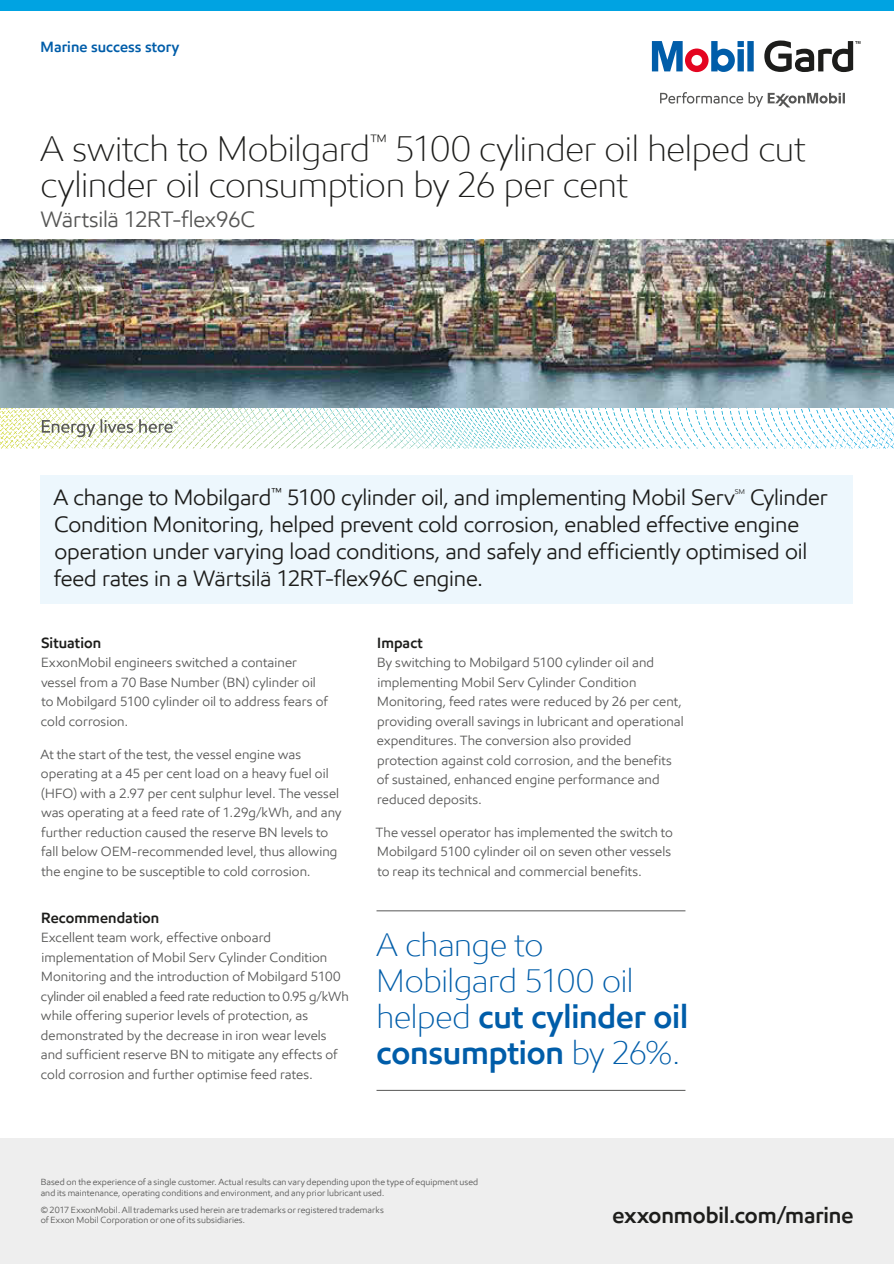
<style>
.page{position:relative;width:894px;height:1264px;background:#fff}
.page>*{position:absolute;margin:0;border:0;box-sizing:border-box;transform-origin:0 0}
.Front_Title_24_24{font:300 36px/36px "E Mprint";letter-spacing:-.01em;color:#1d1d1b}
.Callout_Text_22_24{font:300 33px/36px "E Mprint";letter-spacing:-.01em;color:#005da9}
.Summary_Body_15_18{font:22.5px/27px "E Mprint";letter-spacing:-.005em;color:#1d1d1b}
.t1{font:600 22.5px "E Mprint";letter-spacing:-.005em;color:#1d1d1b}
.Front_Title_Subhead{font:22.5px "E Mprint";letter-spacing:-.005em;color:#575756}
.Body_Section_Header{font:600 15px "E Mprint";letter-spacing:.005em;color:#1d1d1b}
.t2{font:600 15px "E Mprint";letter-spacing:.005em;color:#005da9}
.Body_Copy_9_13{font:13.5px/19.5px "E Mprint";letter-spacing:.01em;color:#575756}
.Legal_Text_6_7{font:9px/10.5px "E Mprint";letter-spacing:.01em;color:#575756}
.Summary_Body_15_18-2{font:7.05px "E Mprint";color:#1d1d1b}
.s1{font-weight:600}
</style>
<div class="page">
<svg style="left:660px;top:92px;width:184px;height:15px"></svg>
<svg style="left:651px;top:41px;width:102px;height:31px"></svg>
<svg style="left:764px;top:41px;width:96px;height:31px"></svg>
<div style="left:0;top:0;width:893px;height:11px;background:#00a3e2"></div>
<svg style="left:165px;top:408px;width:728px;height:4px"></svg>
<svg style="left:42px;top:419px;width:135px;height:18px"></svg>
<div style="left:0;top:1138px;width:893px;height:126px;background:#eee"></div>
<div style="left:40px;top:475px;width:812px;height:129px;background:#edf7fd"></div>
<hr style="left:376px;top:910px;width:309px;height:1px;background:#575756">
<hr style="left:376px;top:1090px;width:309px;height:1px;background:#575756">
<img style="left:0;top:239px;width:893px;height:169px">
<p class="t2" style="left:40px;top:37px;width:140px">Marine success story</p>
<p class="Front_Title_24_24" style="left:40px;top:130px;width:766px">A switch to Mobilgard<sup>™</sup> 5100 cylinder oil helped cut cylinder oil consumption by 26 per cent</p>
<p class="Front_Title_Subhead" style="left:40px;top:205px;width:216px">Wärtsilä 12RT-flex96C</p>
<p class="Summary_Body_15_18" style="left:53px;top:483px;width:682px">A change to Mobilgard<sup>™</sup> 5100 cylinder oil, and implementing Mobil Serv</p>
<p class="Summary_Body_15_18-2" style="left:734px;top:487px;width:11px">SM</p>
<p class="Summary_Body_15_18" style="left:54px;top:483px;width:775px;text-indent:696px">Cylinder Condition Monitoring, helped prevent cold corrosion, enabled effective engine operation under varying load conditions, and safely and efficiently optimised oil feed rates in a Wärtsilä 12RT-flex96C engine.</p>
<p class="Body_Section_Header" style="left:41px;top:633px;width:62px">Situation</p>
<p class="Body_Copy_9_13" style="left:41px;top:653px;width:288px">ExxonMobil engineers switched a container vessel from a 70 Base Number (BN) cylinder oil to Mobilgard 5100 cylinder oil to address fears of cold corrosion.</p>
<p class="Body_Copy_9_13" style="left:40px;top:744px;width:302px">At the start of the test, the vessel engine was operating at a 45 per cent load on a heavy fuel oil (HFO) with a 2.97 per cent sulphur level. The vessel was operating at a feed rate of 1.29g/kWh, and any further reduction caused the reserve BN levels to fall below OEM-recommended level, thus allowing the engine to be susceptible to cold corrosion.</p>
<p class="Body_Section_Header" style="left:41px;top:908px;width:119px">Recommendation</p>
<p class="Body_Copy_9_13" style="left:41px;top:927px;width:309px">Excellent team work, effective onboard implementation of Mobil Serv Cylinder Condition Monitoring and the introduction of Mobilgard 5100 cylinder oil enabled a feed rate reduction to 0.95 g/kWh while offering superior levels of protection, as demonstrated by the decrease in iron wear levels and sufficient reserve BN to mitigate any effects of cold corrosion and further optimise feed rates.</p>
<p class="Body_Section_Header" style="left:377px;top:633px;width:47px">Impact</p>
<p class="Body_Copy_9_13" style="left:377px;top:653px;width:308px">By switching to Mobilgard 5100 cylinder oil and implementing Mobil Serv Cylinder Condition Monitoring, feed rates were reduced by 26 per cent, providing overall savings in lubricant and operational expenditures. The conversion also provided protection against cold corrosion, and the benefits of sustained, enhanced engine performance and reduced deposits.</p>
<p class="Body_Copy_9_13" style="left:376px;top:822px;width:298px">The vessel operator has implemented the switch to<br>Mobilgard 5100 cylinder oil on seven other vessels to reap its technical and commercial benefits.</p>
<p class="Callout_Text_22_24" style="left:376px;top:926px;width:313px">A change to<br>Mobilgard 5100 oil helped <span class="s1">cut cylinder oil consumption</span> by 26%.</p>
<p class="Legal_Text_6_7" style="left:41px;top:1176px;width:439px">Based on the experience of a single customer. Actual results can vary depending upon the type of equipment used and its maintenance, operating conditions and environment, and any prior lubricant used.</p>
<p class="Legal_Text_6_7" style="left:41px;top:1204px;width:344px">© 2017 ExxonMobil. All trademarks used herein are trademarks or registered trademarks of Exxon Mobil Corporation or one of its subsidiaries.</p>
<p class="t1" style="left:612px;top:1202px;width:242px">exxonmobil.com/marine</p>
</div>
